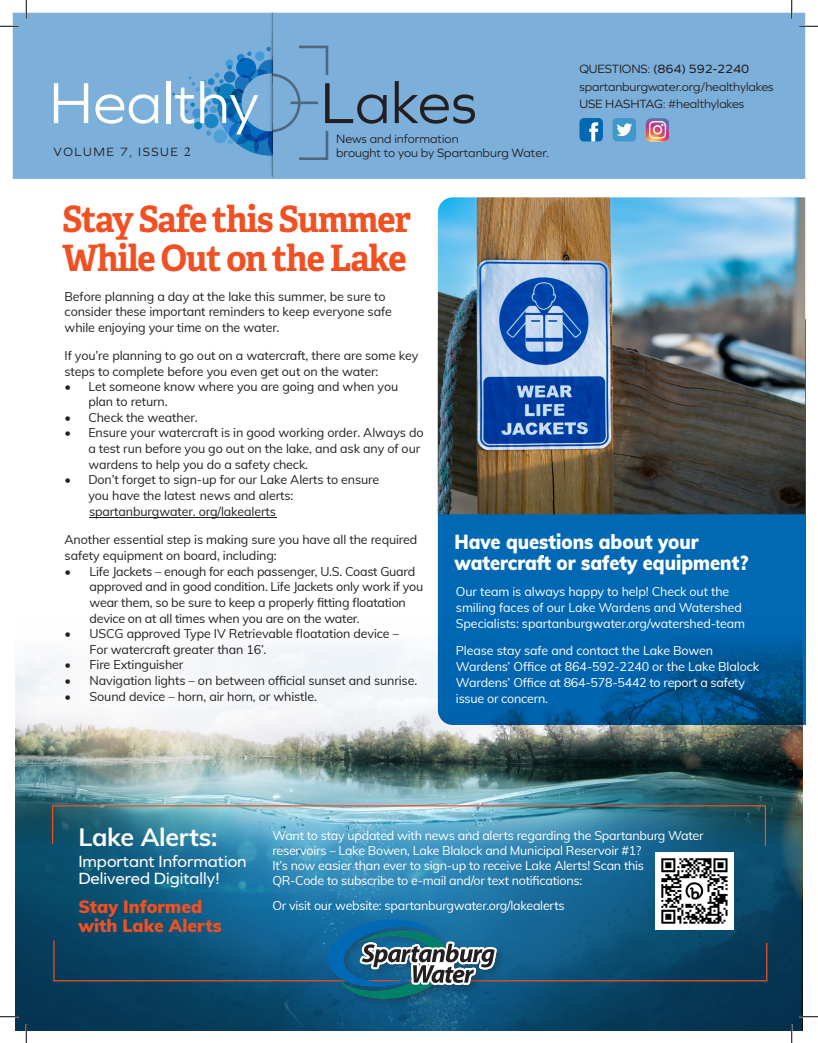
<style>
.page{position:relative;width:818px;height:1043px;background:#fff}
.page>*{position:absolute;margin:0;border:0;box-sizing:border-box;transform-origin:0 0}
.t1{font:60px "Graphie";color:#fff}
.t2{font:60px "Graphie";color:#231f20}
.t3{font:700 36.25px "Adelle";letter-spacing:-.03em;color:#f05022;scale:.96 1}
.t4{font:700 25px "Muli";letter-spacing:-.01em;color:#fff}
.t5{font:900 20px/21.2px "Muli";color:#fff;scale:.92 1}
.t6{font:900 17.5px "Muli";color:#f05022}
.t7{font:16.88px/17.5px "Graphie";color:#fff}
.t8{font:12.5px/15.6px "Muli";letter-spacing:-.01em;color:#231f20}
.t9{font:12.5px/16.2px "Muli";letter-spacing:-.02em;color:#fff}
.t10{font:12.5px/13.8px "Graphie";letter-spacing:-.01em;color:#231f20}
.t11{font:12.5px "Graphie";letter-spacing:-.01em;color:#231f20}
.t12{font:12.5px "Graphie";letter-spacing:.12em;color:#231f20}
.s1{font-family:"Minion Pro";font-size:13.75px}
.s2{font-style:inherit}
</style>
<div class="page">
<img style="left:15px;top:614px;width:787px;height:416px">
<svg style="left:438px;top:514px;width:367px;height:211px;background:#0062aa"></svg>
<div style="left:13px;top:13px;width:792px;height:166px;background:#7cafda"></div>
<svg style="left:16px;top:785px;width:785px;height:245px;background:#236687"></svg>
<svg style="left:172px;top:13px;width:156px;height:163px;background:#6ca5d3"></svg>
<div style="left:612px;top:118px;width:24px;height:23px;background:#3f97cc;border-radius:4px"></div>
<svg style="left:617px;top:123px;width:15px;height:13px"></svg>
<div style="left:579px;top:118px;width:24px;height:23px;background:#0168b3;border-radius:4px"></div>
<svg style="left:589px;top:122px;width:9px;height:19px"></svg>
<svg style="left:645px;top:118px;width:24px;height:23px"></svg>
<img style="left:655px;top:852px;width:78px;height:64px">
<svg style="left:51px;top:804px;width:715px;height:43px;background:#4f8fa8"></svg>
<div style="left:326px;top:917px;width:180px;height:92px;background:#231f20;opacity:.3"></div>
<svg style="left:53px;top:916px;width:715px;height:85px;background:#1a5779"></svg>
<img style="left:438px;top:197px;width:367px;height:317px">
<svg style="left:0;top:25px;width:19px;height:2px"></svg>
<svg style="left:799px;top:25px;width:19px;height:2px"></svg>
<svg style="left:0;top:1015px;width:19px;height:2px"></svg>
<svg style="left:799px;top:1015px;width:19px;height:2px"></svg>
<svg style="left:25px;top:0;width:2px;height:19px"></svg>
<svg style="left:25px;top:1024px;width:2px;height:18px"></svg>
<svg style="left:790px;top:0;width:2px;height:19px"></svg>
<svg style="left:790px;top:1024px;width:2px;height:18px"></svg>
<hr style="left:89px;top:517px;width:187px;height:1px;background:#231f20">
<p class="t1" style="left:49px;top:68px;width:211px">Healthy</p>
<p class="t12" style="left:53px;top:144px;width:139px">VOLUME 7, ISSUE <span class="s1">2</span></p>
<p class="t2" style="left:320px;top:68px;width:158px">Lakes</p>
<p class="t10" style="left:336px;top:132px;width:214px">News and information<br>brought to you by Spartanburg Water.</p>
<p class="t11" style="left:579px;top:62px;width:171px"><span class="s2">QUESTIONS:</span> (864) 592-2240</p>
<p class="t10" style="left:579px;top:80px;width:195px">spartanburgwater.org/healthylakes</p>
<p class="t10" style="left:579px;top:97px;width:166px">USE HASHTAG: #healthylakes</p>
<p class="t3" style="left:62px;top:196px;width:365px">Stay Safe this Summer</p>
<p class="t3" style="left:62px;top:235px;width:360px">While Out on the Lake</p>
<p class="t8" style="left:65px;top:287px;width:329px">Before planning a day at the lake this summer, be sure to consider these important reminders to keep everyone safe while enjoying your time on the water.</p>
<p class="t8" style="left:65px;top:347px;width:355px">If you’re planning to go out on a watercraft, there are some key steps to complete before you even get out on the water:</p>
<p class="t8" style="left:88px;top:377px;width:311px;text-indent:-24px">• Let someone know where you are going and when you plan to return.</p>
<p class="t8" style="left:65px;top:409px;width:134px">• Check the weather.</p>
<p class="t8" style="left:88px;top:424px;width:337px;text-indent:-24px">• Ensure your watercraft is in good working order. Always do a test run before you go out on the lake, and ask any of our wardens to help you do a safety check.</p>
<p class="t8" style="left:88px;top:471px;width:292px;text-indent:-24px">• Don’t forget to sign-up for our Lake Alerts to ensure you have the latest news and alerts: spartanburgwater. org/lakealerts</p>
<p class="t8" style="left:65px;top:531px;width:354px">Another essential step is making sure you have all the required safety equipment on board, including:</p>
<p class="t8" style="left:90px;top:562px;width:335px;text-indent:-25px">• Life Jackets – enough for each passenger, U.S. Coast Guard approved and in good condition. Life Jackets only work if you wear them, so be sure to keep a properly fitting floatation</p>
<p class="t8" style="left:90px;top:609px;width:272px">device on at all times when you are on the water.</p>
<p class="t8" style="left:90px;top:625px;width:311px;text-indent:-25px">• USCG approved Type IV Retrievable floatation device –<br>For watercraft greater than 16’.</p>
<p class="t8" style="left:65px;top:656px;width:120px">• Fire Extinguisher</p>
<p class="t8" style="left:65px;top:672px;width:354px">• Navigation lights – on between official sunset and sunrise.</p>
<p class="t8" style="left:65px;top:687px;width:254px">• Sound device – horn, air horn, or whistle.</p>
<p class="t5" style="left:454px;top:529px;width:321px">Have questions about your watercraft or safety equipment?</p>
<p class="t9" style="left:456px;top:582px;width:291px">Our team is always happy to help! Check out the smiling faces of our Lake Wardens and Watershed<br>Specialists: spartanburgwater.org/watershed-team</p>
<p class="t9" style="left:456px;top:641px;width:305px">Please stay safe and contact the Lake Bowen Wardens’ Office at 864-592-2240 or the Lake Blalock Wardens’ Office at 864-578-5442 to report a safety issue or concern.</p>
<p class="t4" style="left:78px;top:818px;width:140px">Lake Alerts:</p>
<p class="t7" style="left:78px;top:852px;width:170px">Important Information<br>Delivered Digitally!</p>
<p class="t6" style="left:78px;top:894px;width:125px">Stay Informed</p>
<p class="t6" style="left:78px;top:912px;width:145px">with Lake Alerts</p>
<p class="t9" style="left:272px;top:827px;width:433px;line-height:15px">Want to stay updated with news and alerts regarding the Spartanburg Water reservoirs – Lake Bowen, Lake Blalock and Municipal Reservoir #1?</p>
<p class="t9" style="left:272px;top:857px;width:373px;line-height:15px">It’s now easier than ever to sign-up to receive Lake Alerts! Scan this<br>QR-Code to subscribe to e-mail and/or text notifications:</p>
<p class="t9" style="left:272px;top:897px;width:294px">Or visit our website: spartanburgwater.org/lakealerts</p>
</div>
